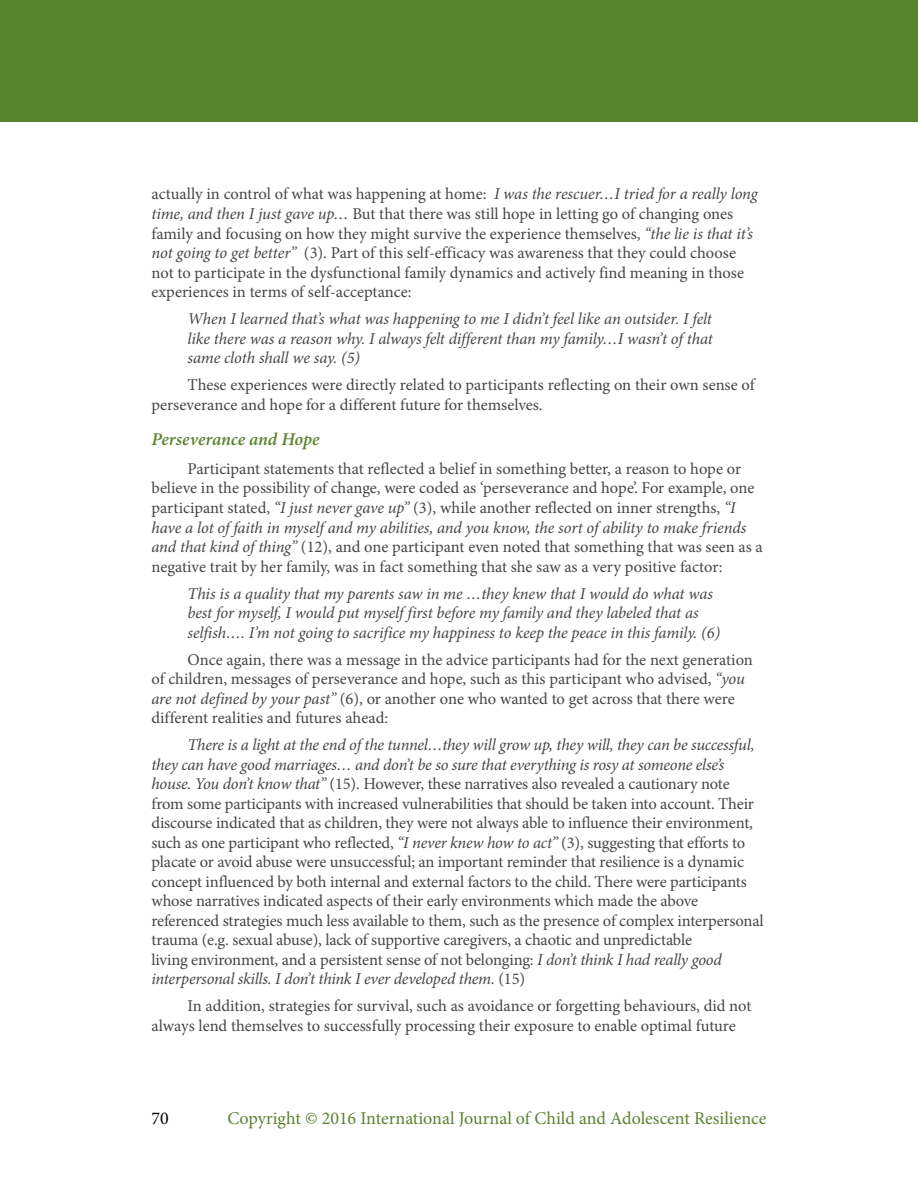
<style>
.page{position:relative;width:918px;height:1188px;background:#fff}
.page>*{position:absolute;margin:0;border:0;box-sizing:border-box;transform-origin:0 0}
.t1{font:18px "Minion Pro";color:#5a832f}
.t2{font:italic 600 18px "Minion Pro";letter-spacing:-.005em;color:#5a832f}
.t3{font:18px "Minion Pro";color:#000}
.t4{font:16.5px/19.5px "Minion Pro";letter-spacing:-.005em;color:#464547}
.t5{font:italic 16.5px/19.5px "Minion Pro";letter-spacing:-.01em;color:#464547;text-align:justify}
.s1{font-style:italic}
</style>
<div class="page">
<div style="left:0;top:0;width:918px;height:122px;background:#5a832f"></div>
<p class="t4" style="left:152px;top:185px;width:608px">actually in control of what was happening at home: <span class="s1">I was the rescuer…I tried for a really long time, and then I just gave up…</span> But that there was still hope in letting go of changing ones family and focusing on how they might survive the experience themselves, <span class="s1">“the lie is that it’s not going to get better”</span> (3). Part of this self-efficacy was awareness that they could choose not to participate in the dysfunctional family dynamics and actively find meaning in those experiences in terms of self-acceptance:</p>
<p class="t5" style="left:188px;top:309px;width:527px">When I learned that’s what was happening to me I didn’t feel like an outsider. I felt like there was a reason why. I always felt different than my family…I wasn’t of that same cloth shall we say. (5)</p>
<p class="t4" style="left:152px;top:375px;width:605px;text-indent:36px">These experiences were directly related to participants reflecting on their own sense of perseverance and hope for a different future for themselves.</p>
<p class="t2" style="left:152px;top:427px;width:170px">Perseverance and Hope</p>
<p class="t4" style="left:151px;top:459px;width:613px;text-indent:36px">Participant statements that reflected a belief in something better, a reason to hope or believe in the possibility of change, were coded as ‘perseverance and hope’. For example, one participant stated, <span class="s1">“I just never gave up”</span> (3), while another reflected on inner strengths, <span class="s1">“I have a lot of faith in myself and my abilities, and you know, the sort of ability to make friends and that kind of thing”</span> (12), and one participant even noted that something that was seen as a negative trait by her family, was in fact something that she saw as a very positive factor:</p>
<p class="t5" style="left:188px;top:583px;width:534px;text-align:left">This is a quality that my parents saw in me …they knew that I would do what was best for myself, I would put myself first before my family and they labeled that as selfish…. I’m not going to sacrifice my happiness to keep the peace in this family. (6)</p>
<p class="t4" style="left:151px;top:650px;width:603px;text-indent:36px">Once again, there was a message in the advice participants had for the next generation of children, messages of perseverance and hope, such as this participant who advised, <span class="s1">“you are not defined by your past”</span> (6), or another one who wanted to get across that there were different realities and futures ahead:</p>
<p class="t4" style="left:151px;top:735px;width:614px;text-indent:36px"><span class="s1">There is a light at the end of the tunnel…they will grow up, they will, they can be successful, they can have good marriages… and don’t be so sure that everything is rosy at someone else’s house. You don’t know that”</span> (15). However, these narratives also revealed a cautionary note from some participants with increased vulnerabilities that should be taken into account. Their discourse indicated that as children, they were not always able to influence their environment, such as one participant who reflected, <span class="s1">“I never knew how to act”</span> (3), suggesting that efforts to placate or avoid abuse were unsuccessful; an important reminder that resilience is a dynamic concept influenced by both internal and external factors to the child. There were participants whose narratives indicated aspects of their early environments which made the above referenced strategies much less available to them, such as the presence of complex interpersonal trauma (e.g. sexual abuse), lack of supportive caregivers, a chaotic and unpredictable<br>living environment, and a persistent sense of not belonging: <span class="s1">I don’t think I had really good interpersonal skills. I don’t think I ever developed them.</span> (15)</p>
<p class="t4" style="left:151px;top:996px;width:602px;text-indent:36px">In addition, strategies for survival, such as avoidance or forgetting behaviours, did not always lend themselves to successfully processing their exposure to enable optimal future</p>
<p class="t3" style="left:152px;top:1106px;width:19px">70</p>
<p class="t1" style="left:227px;top:1106px;width:541px">Copyright © 2016 International Journal of Child and Adolescent Resilience</p>
</div>
